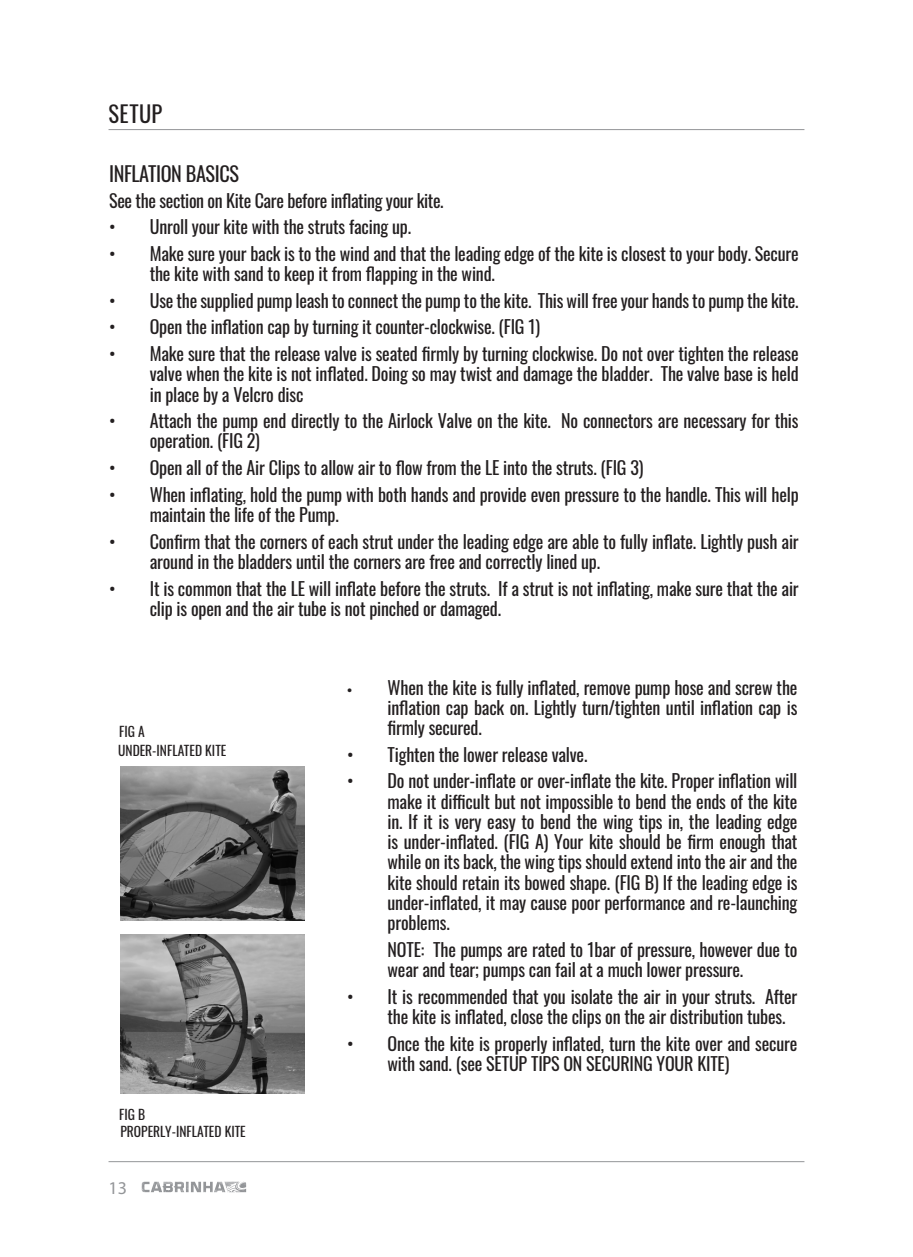
<style>
.page{position:relative;width:913px;height:1257px;background:#fff}
.page>*{position:absolute;margin:0;border:0;box-sizing:border-box;transform-origin:0 0}
.t1{font:22.5px "Oswald";letter-spacing:.015em;color:#231f20}
.t2{font:20.25px "Oswald";letter-spacing:-.02em;color:#231f20}
.t3{font:18px/20.2px "Oswald";letter-spacing:-.01em;color:#231f20}
.t4{font:18px "Myriad Pro";color:#939598}
.t5{font:13.5px "Oswald";color:#231f20}
.s1{font-family:"Myriad Pro"}
</style>
<div class="page">
<hr style="left:108px;top:129px;width:696px;height:1px;background:#939598">
<hr style="left:108px;top:1161px;width:696px;height:1px;background:#939598">
<svg style="left:142px;top:1181px;width:104px;height:11px"></svg>
<img style="left:120px;top:766px;width:184px;height:154px">
<img style="left:120px;top:934px;width:184px;height:159px">
<p class="t1" style="left:108px;top:93px;width:55px">SETUP</p>
<p class="t2" style="left:109px;top:156px;width:131px">INFLATION BASICS</p>
<p class="t3" style="left:109px;top:188px;width:336px">See the section on Kite Care before inflating your kite.</p>
<p class="t3" style="left:109px;top:215px;width:303px">• Unroll your kite with the struts facing up.</p>
<p class="t3" style="left:150px;top:242px;width:650px;text-indent:-40px">• Make sure your back is to the wind and that the leading edge of the kite is closest to your body. Secure the kite with sand to keep it from flapping in the wind.</p>
<p class="t3" style="left:109px;top:288px;width:690px">• Use the supplied pump leash to connect the pump to the kite. This will free your hands to pump the kite.</p>
<p class="t3" style="left:109px;top:315px;width:432px">• Open the inflation cap by turning it counter-clockwise. (FIG 1)</p>
<p class="t3" style="left:150px;top:342px;width:650px;text-align:justify;text-indent:-40px">• Make sure that the release valve is seated firmly by turning clockwise. Do not over tighten the release valve when the kite is not inflated. Doing so may twist and damage the bladder. The valve base is held in place by a Velcro disc</p>
<p class="t3" style="left:150px;top:409px;width:650px;text-indent:-40px">• Attach the pump end directly to the Airlock Valve on the kite. No connectors are necessary for this operation. (FIG 2)</p>
<p class="t3" style="left:109px;top:456px;width:535px">• Open all of the Air Clips to allow air to flow from the LE into the struts. (FIG 3)</p>
<p class="t3" style="left:150px;top:482px;width:650px;text-indent:-40px">• When inflating, hold the pump with both hands and provide even pressure to the handle. This will help maintain the life of the Pump.</p>
<p class="t3" style="left:150px;top:529px;width:650px;text-indent:-40px">• Confirm that the corners of each strut under the leading edge are able to fully inflate. Lightly push air around in the bladders until the corners are free and correctly lined up.</p>
<p class="t3" style="left:150px;top:576px;width:650px;text-indent:-40px">• It is common that the LE will inflate before the struts. If a strut is not inflating, make sure that the air clip is open and the air tube is not pinched or damaged.</p>
<p class="t5" style="left:119px;top:719px;width:27px">FIG A</p>
<p class="t5" style="left:118px;top:738px;width:110px">UNDER-INFLATED KITE</p>
<p class="t5" style="left:119px;top:1102px;width:28px">FIG B</p>
<p class="t5" style="left:120px;top:1119px;width:127px">PROPERLY-INFLATED KITE</p>
<p class="t4" style="left:108px;top:1176px;width:20px">13</p>
<p class="t3" style="left:387px;top:675px;width:411px;text-align:justify;text-indent:-40px"><span class="s1">•</span> When the kite is fully inflated, remove pump hose and screw the inflation cap back on. Lightly turn/tighten until inflation cap is firmly secured.</p>
<p class="t3" style="left:347px;top:742px;width:242px">• Tighten the lower release valve.</p>
<p class="t3" style="left:387px;top:769px;width:411px;text-align:justify;text-indent:-40px">• Do not under-inflate or over-inflate the kite. Proper inflation will make it difficult but not impossible to bend the ends of the kite in. If it is very easy to bend the wing tips in, the leading edge is under-inflated. (FIG A) Your kite should be firm enough that while on its back, the wing tips should extend into the air and the kite should retain its bowed shape. (FIG B) If the leading edge is under-inflated, it may cause poor performance and re-launching problems.</p>
<p class="t3" style="left:387px;top:937px;width:411px">NOTE: The pumps are rated to 1bar of pressure, however due to wear and tear; pumps can fail at a much lower pressure.</p>
<p class="t3" style="left:387px;top:984px;width:411px;text-indent:-40px">• It is recommended that you isolate the air in your struts. After the kite is inflated, close the clips on the air distribution tubes.</p>
<p class="t3" style="left:387px;top:1031px;width:411px;text-indent:-40px">• Once the kite is properly inflated, turn the kite over and secure with sand. (see SETUP TIPS ON SECURING YOUR KITE)</p>
</div>
